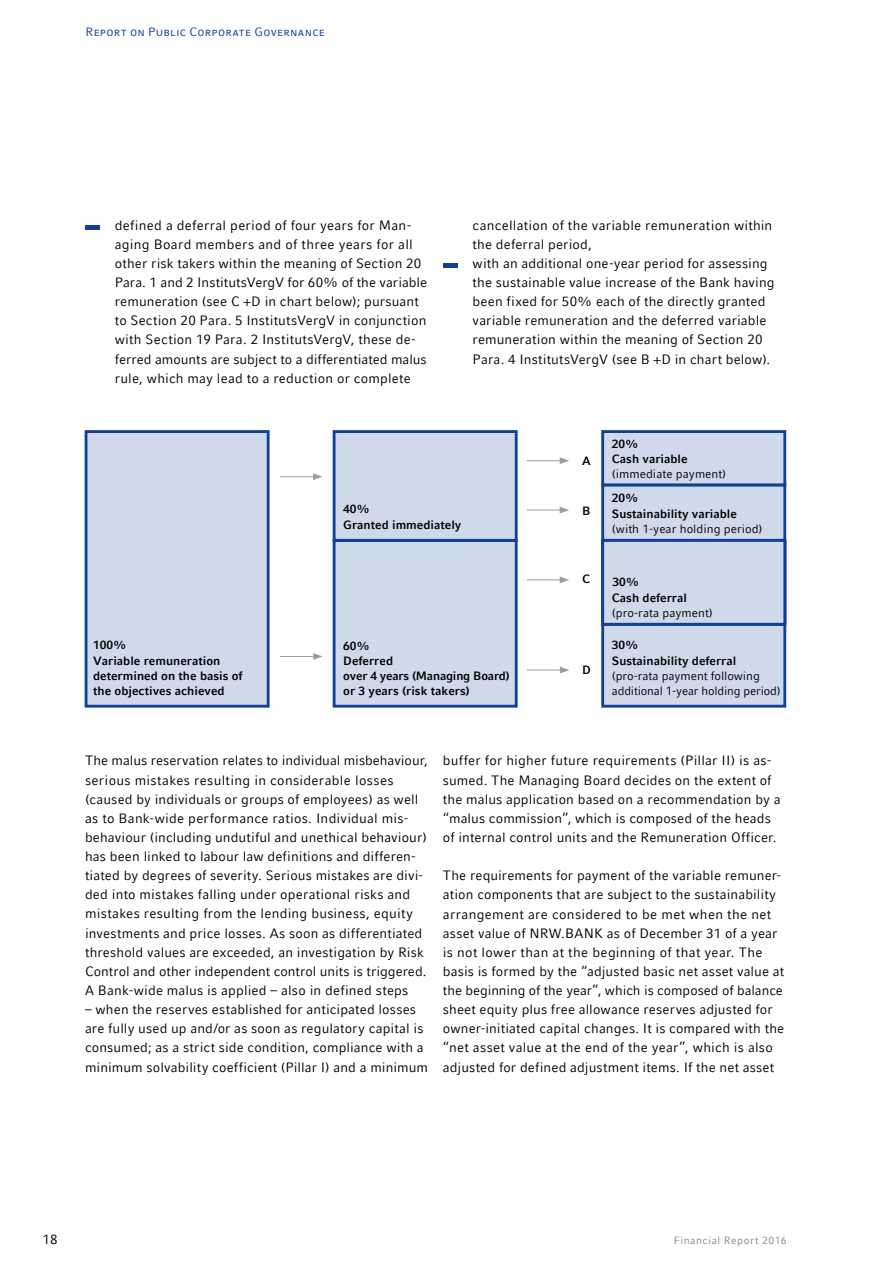
<style>
.page{position:relative;width:893px;height:1263px;background:#fff}
.page>*{position:absolute;margin:0;border:0;box-sizing:border-box;transform-origin:0 0}
.t1{font:13.5px/19.2px "Compatil Fact LT Com";letter-spacing:.01em;color:#000}
.t2{font:700 12px/14.9px "Compatil Fact LT Com";color:#000}
.t3{font:12px/14.9px "Compatil Fact LT Com";letter-spacing:-.005em;color:#000}
.t4{font:12px "Compatil Fact LT Com Rg SC";letter-spacing:.02em;color:#134094}
.t5{font:10.5px "Compatil Fact LT Com";letter-spacing:.045em;color:#878786}
</style>
<div class="page">
<div style="left:85px;top:225px;width:15px;height:5px;background:#134094"></div>
<hr style="left:443px;top:264px;width:15px;height:4px;background:#134094">
<div style="left:85px;top:430px;width:185px;height:278px;background:#d0d9ea;border:3px solid #134094"></div>
<div style="left:333px;top:430px;width:185px;height:112px;background:#d0d9ea;border:3px solid #134094"></div>
<div style="left:601px;top:430px;width:185px;height:56px;background:#d0d9ea;border:3px solid #134094"></div>
<div style="left:601px;top:484px;width:185px;height:58px;background:#d0d9ea;border:3px solid #134094"></div>
<div style="left:601px;top:539px;width:185px;height:87px;background:#d0d9ea;border:3px solid #134094"></div>
<div style="left:601px;top:623px;width:185px;height:85px;background:#d0d9ea;border:3px solid #134094"></div>
<div style="left:333px;top:539px;width:185px;height:169px;background:#d0d9ea;border:3px solid #134094"></div>
<hr style="left:280px;top:656px;width:36px;height:1px;background:#9c9d9d">
<svg style="left:313px;top:653px;width:10px;height:7px"></svg>
<hr style="left:280px;top:476px;width:35px;height:1px;background:#9c9d9d">
<svg style="left:313px;top:473px;width:10px;height:7px"></svg>
<hr style="left:527px;top:670px;width:35px;height:1px;background:#9c9d9d">
<svg style="left:560px;top:667px;width:9px;height:6px"></svg>
<hr style="left:527px;top:460px;width:35px;height:1px;background:#9c9d9d">
<svg style="left:560px;top:457px;width:9px;height:7px"></svg>
<hr style="left:527px;top:510px;width:35px;height:1px;background:#9c9d9d">
<svg style="left:560px;top:507px;width:9px;height:6px"></svg>
<hr style="left:527px;top:579px;width:35px;height:1px;background:#9c9d9d">
<svg style="left:560px;top:576px;width:9px;height:7px"></svg>
<p class="t4" style="left:86px;top:25px;width:241px">Report on Public Corporate Governance</p>
<p class="t1" style="left:115px;top:215px;width:314px">defined a deferral period of four years for Man&shy;aging Board members and of three years for all other risk takers within the meaning of Section 20<br>Para. 1 and 2 InstitutsVergV for 60% of the variable remuneration (see C +D in chart below); pursuant to Section 20 Para. 5 InstitutsVergV in conjunction with Section 19 Para. 2 InstitutsVergV, these de&shy;ferred amounts are subject to a differentiated malus rule, which may lead to a reduction or complete</p>
<p class="t1" style="left:473px;top:215px;width:304px">cancellation of the variable remuneration within the deferral period,<br>with an additional one-year period for assessing the sustainable value increase of the Bank having been fixed for 50% each of the directly granted variable remuneration and the deferred variable remuneration within the meaning of Section 20<br>Para. 4 InstitutsVergV (see B +D in chart below).</p>
<p class="t2" style="left:343px;top:502px;width:28px">40%</p>
<p class="t2" style="left:343px;top:517px;width:120px">Granted immediately</p>
<p class="t2" style="left:582px;top:453px;width:10px">A</p>
<p class="t2" style="left:582px;top:504px;width:10px">B</p>
<p class="t2" style="left:582px;top:572px;width:10px">C</p>
<p class="t2" style="left:612px;top:436px;width:77px">20%<br>Cash variable</p>
<p class="t3" style="left:612px;top:466px;width:116px">(immediate payment)</p>
<p class="t2" style="left:612px;top:506px;width:127px">Sustainability variable</p>
<p class="t3" style="left:612px;top:521px;width:152px">(with 1-year holding period)</p>
<p class="t2" style="left:612px;top:490px;width:28px">20%</p>
<p class="t2" style="left:612px;top:575px;width:28px">30%</p>
<p class="t2" style="left:93px;top:638px;width:35px">100%</p>
<p class="t2" style="left:93px;top:654px;width:151px">Variable remuneration determined on the basis of the objectives achieved</p>
<p class="t2" style="left:612px;top:590px;width:76px">Cash deferral</p>
<p class="t3" style="left:612px;top:605px;width:102px">(pro-rata payment)</p>
<p class="t2" style="left:612px;top:654px;width:126px">Sustainability deferral</p>
<p class="t3" style="left:612px;top:669px;width:170px">(pro-rata payment following additional 1-year holding period)</p>
<p class="t2" style="left:343px;top:638px;width:28px">60%</p>
<p class="t2" style="left:612px;top:638px;width:28px">30%</p>
<p class="t2" style="left:343px;top:654px;width:168px">Deferred<br>over 4 years (Managing Board) or 3 years (risk takers)</p>
<p class="t2" style="left:582px;top:662px;width:10px">D</p>
<p class="t1" style="left:85px;top:751px;width:344px">The malus reservation relates to individual misbehaviour, serious mistakes resulting in considerable losses (caused by individuals or groups of employees) as well as to Bank-wide performance ratios. Individual mis&shy;behaviour (including undutiful and unethical behaviour) has been linked to labour law definitions and differen&shy;tiated by degrees of severity. Serious mistakes are divi&shy;ded into mistakes falling under operational risks and mistakes resulting from the lending business, equity investments and price losses. As soon as differentiated threshold values are exceeded, an investigation by Risk Control and other independent control units is triggered.<br>A Bank-wide malus is applied – also in defined steps</p>
<p class="t1" style="left:85px;top:1000px;width:345px">– when the reserves established for anticipated losses are fully used up and/or as soon as regulatory capital is consumed; as a strict side condition, compliance with a minimum solvability coefficient (Pillar I) and a minimum</p>
<p class="t1" style="left:443px;top:751px;width:339px">buffer for higher future requirements (Pillar II) is as&shy;sumed. The Managing Board decides on the extent of the malus application based on a recommendation by a “malus commission”, which is composed of the heads of internal control units and the Remuneration Officer.</p>
<p class="t1" style="left:443px;top:866px;width:343px">The requirements for payment of the variable remuner&shy;ation components that are subject to the sustainability arrangement are considered to be met when the net asset value of NRW.BANK as of December 31 of a year is not lower than at the beginning of that year. The basis is formed by the “adjusted basic net asset value at the beginning of the year”, which is composed of balance sheet equity plus free allowance reserves adjusted for owner-initiated capital changes. It is compared with the “net asset value at the end of the year”, which is also adjusted for defined adjustment items. If the net asset</p>
<p class="t1" style="left:43px;top:1229px;width:17px">18</p>
<p class="t5" style="left:674px;top:1234px;width:114px">Financial Report 2016</p>
</div>
